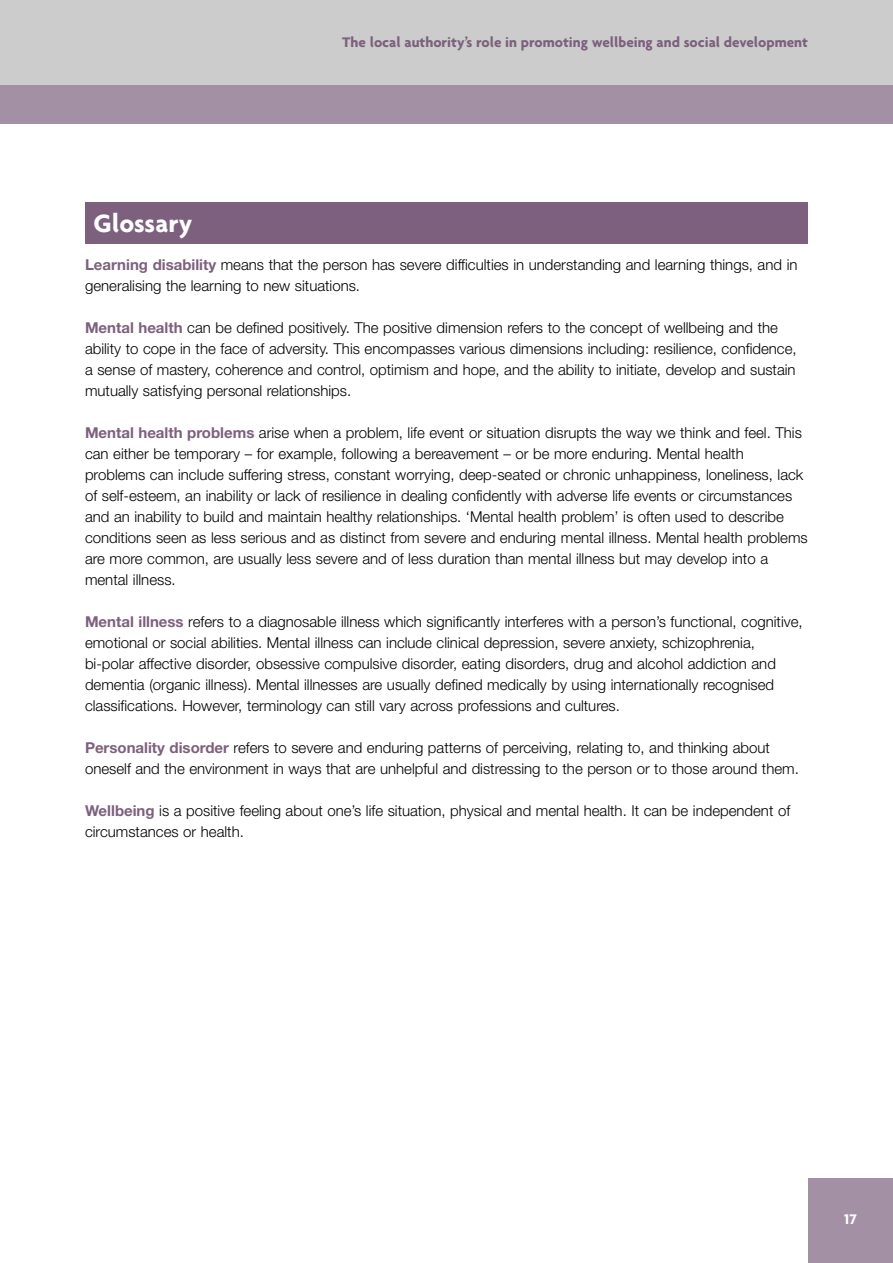
<style>
.page{position:relative;width:893px;height:1263px;background:#fff}
.page>*{position:absolute;margin:0;border:0;box-sizing:border-box;transform-origin:0 0}
.t1{font:700 27px "Agenda";color:#fff}
.t2{font:300 15px/21px "Helvetica Neue";color:#000}
.t3{font:700 15px "Agenda";color:#7c607d}
.t4{font:700 15px "Agenda";color:#fff}
.s1{font-weight:700;color:#7c607d}
</style>
<div class="page">
<div style="left:0;top:0;width:893px;height:85px;background:#ccc"></div>
<div style="left:808px;top:1178px;width:85px;height:85px;background:#a490a4"></div>
<div style="left:0;top:85px;width:893px;height:38px;background:#a490a4"></div>
<div style="left:85px;top:203px;width:723px;height:41px;background:#7c607d"></div>
<p class="t3" style="left:342px;top:33px;width:467px">The local authority’s role in promoting wellbeing and social development</p>
<h1 class="t1" style="left:94px;top:207px;width:100px">Glossary</h1>
<p class="t2" style="left:85px;top:255px;width:714px"><span class="s1">Learning disability</span> means that the person has severe difficulties in understanding and learning things, and in generalising the learning to new situations.</p>
<p class="t2" style="left:85px;top:318px;width:713px"><span class="s1">Mental health</span> can be defined positively. The positive dimension refers to the concept of wellbeing and the ability to cope in the face of adversity. This encompasses various dimensions including: resilience, confidence, a sense of mastery, coherence and control, optimism and hope, and the ability to initiate, develop and sustain mutually satisfying personal relationships.</p>
<p class="t2" style="left:85px;top:423px;width:724px"><span class="s1">Mental health problems</span> arise when a problem, life event or situation disrupts the way we think and feel. This can either be temporary – for example, following a bereavement – or be more enduring. Mental health problems can include suffering stress, constant worrying, deep-seated or chronic unhappiness, loneliness, lack of self-esteem, an inability or lack of resilience in dealing confidently with adverse life events or circumstances and an inability to build and maintain healthy relationships. ‘Mental health problem’ is often used to describe conditions seen as less serious and as distinct from severe and enduring mental illness. Mental health problems are more common, are usually less severe and of less duration than mental illness but may develop into a mental illness.</p>
<p class="t2" style="left:85px;top:612px;width:719px"><span class="s1">Mental illness</span> refers to a diagnosable illness which significantly interferes with a person’s functional, cognitive, emotional or social abilities. Mental illness can include clinical depression, severe anxiety, schizophrenia, bi-polar affective disorder, obsessive compulsive disorder, eating disorders, drug and alcohol addiction and dementia (organic illness). Mental illnesses are usually defined medically by using internationally recognised classifications. However, terminology can still vary across professions and cultures.</p>
<p class="t2" style="left:85px;top:738px;width:715px"><span class="s1">Personality disorder</span> refers to severe and enduring patterns of perceiving, relating to, and thinking about oneself and the environment in ways that are unhelpful and distressing to the person or to those around them.</p>
<p class="t2" style="left:85px;top:801px;width:707px"><span class="s1">Wellbeing</span> is a positive feeling about one’s life situation, physical and mental health. It can be independent of circumstances or health.</p>
<p class="t4" style="left:844px;top:1210px;width:14px">17</p>
</div>
